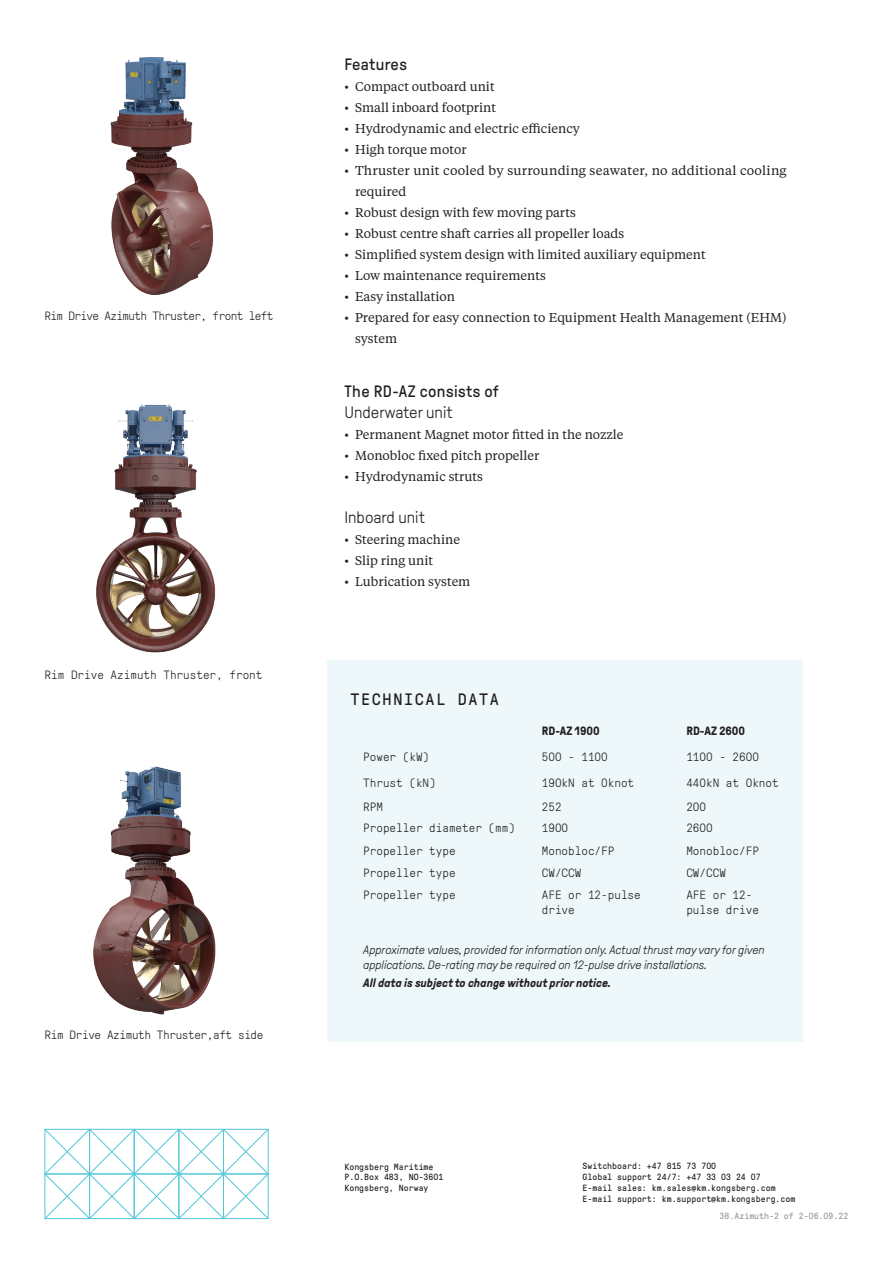
<style>
.page{position:relative;width:893px;height:1263px;background:#fff}
.page>*{position:absolute;margin:0;border:0;box-sizing:border-box;transform-origin:0 0}
.t1{font:16.5px "GT Pressura";letter-spacing:.025em;color:#231f20}
.t2{font:300 16.5px "GT Pressura";color:#231f20}
.t3{font:16.5px "GT Pressura Mono";letter-spacing:.1em;color:#231f20}
.t4{font:12.75px/21px "Tiempos Text";color:#231f20}
.t5{font:300 12px/15px "GT Pressura Mono";color:#231f20}
.t6{font:italic 300 12px/15px "GT Pressura";color:#231f20}
.t7{font:italic 700 12px "GT Pressura";color:#231f20}
.t8{font:300 12px "GT Pressura Mono";letter-spacing:-.05em;color:#231f20}
.t9{font:300 12px "GT Pressura Mono";letter-spacing:-.03em;color:#231f20}
.t10{font:700 12px "GT Pressura";color:#231f20}
.t11{font:9px/10.8px "GT Pressura Mono";color:#231f20}
.t12{font:9px "GT Pressura Mono";color:#97999c}
</style>
<div class="page">
<img style="left:110px;top:57px;width:104px;height:238px">
<img style="left:93px;top:766px;width:123px;height:249px">
<img style="left:96px;top:404px;width:120px;height:249px">
<div style="left:327px;top:660px;width:476px;height:382px;background:#eef8fa"></div>
<svg style="left:44px;top:1128px;width:225px;height:91px"></svg>
<p class="t8" style="left:45px;top:309px;width:230px">Rim Drive Azimuth Thruster, front left</p>
<p class="t5" style="left:45px;top:667px;width:219px">Rim Drive Azimuth Thruster, front</p>
<p class="t9" style="left:45px;top:1029px;width:220px">Rim Drive Azimuth Thruster,aft side</p>
<p class="t1" style="left:344px;top:56px;width:64px">Features</p>
<p class="t4" style="left:344px;top:76px;width:152px">• Compact outboard unit</p>
<p class="t4" style="left:344px;top:97px;width:153px">• Small inboard footprint</p>
<p class="t4" style="left:344px;top:118px;width:237px">• Hydrodynamic and electric efficiency</p>
<p class="t4" style="left:344px;top:139px;width:124px">• High torque motor</p>
<p class="t4" style="left:355px;top:160px;width:433px;text-indent:-11px">• Thruster unit cooled by surrounding seawater, no additional cooling required</p>
<p class="t4" style="left:344px;top:202px;width:233px">• Robust design with few moving parts</p>
<p class="t4" style="left:344px;top:223px;width:281px">• Robust centre shaft carries all propeller loads</p>
<p class="t4" style="left:344px;top:244px;width:363px">• Simplified system design with limited auxiliary equipment</p>
<p class="t4" style="left:344px;top:265px;width:203px">• Low maintenance requirements</p>
<p class="t4" style="left:344px;top:286px;width:112px">• Easy installation</p>
<p class="t4" style="left:355px;top:307px;width:433px;text-indent:-11px">• Prepared for easy connection to Equipment Health Management (EHM) system</p>
<p class="t1" style="left:344px;top:383px;width:156px">The RD-AZ consists of</p>
<p class="t2" style="left:344px;top:404px;width:110px">Underwater unit</p>
<p class="t4" style="left:344px;top:424px;width:281px">• Permanent Magnet motor fitted in the nozzle</p>
<p class="t4" style="left:344px;top:445px;width:197px">• Monobloc fixed pitch propeller</p>
<p class="t4" style="left:344px;top:466px;width:140px">• Hydrodynamic struts</p>
<p class="t2" style="left:344px;top:509px;width:82px">Inboard unit</p>
<p class="t4" style="left:344px;top:529px;width:117px">• Steering machine</p>
<p class="t4" style="left:344px;top:550px;width:90px">• Slip ring unit</p>
<p class="t4" style="left:344px;top:571px;width:127px">• Lubrication system</p>
<p class="t3" style="left:350px;top:690px;width:150px">TECHNICAL DATA</p>
<p class="t10" style="left:542px;top:725px;width:59px">RD-AZ 1900</p>
<p class="t10" style="left:686px;top:725px;width:60px">RD-AZ 2600</p>
<p class="t5" style="left:363px;top:749px;width:67px">Power (kW)</p>
<p class="t5" style="left:542px;top:749px;width:67px">500 - 1100</p>
<p class="t5" style="left:686px;top:749px;width:74px">1100 - 2600</p>
<p class="t5" style="left:363px;top:775px;width:74px">Thrust (kN)</p>
<p class="t5" style="left:542px;top:775px;width:94px">190kN at 0knot</p>
<p class="t5" style="left:686px;top:775px;width:94px">440kN at 0knot</p>
<p class="t5" style="left:363px;top:799px;width:21px">RPM</p>
<p class="t5" style="left:542px;top:799px;width:21px">252</p>
<p class="t5" style="left:686px;top:799px;width:21px">200</p>
<p class="t5" style="left:363px;top:821px;width:153px">Propeller diameter (mm)</p>
<p class="t5" style="left:542px;top:821px;width:28px">1900</p>
<p class="t5" style="left:686px;top:821px;width:28px">2600</p>
<p class="t5" style="left:363px;top:843px;width:94px">Propeller type</p>
<p class="t5" style="left:542px;top:843px;width:74px">Monobloc/FP</p>
<p class="t5" style="left:686px;top:843px;width:74px">Monobloc/FP</p>
<p class="t5" style="left:363px;top:865px;width:94px">Propeller type</p>
<p class="t5" style="left:542px;top:865px;width:41px">CW/CCW</p>
<p class="t5" style="left:686px;top:865px;width:41px">CW/CCW</p>
<p class="t5" style="left:363px;top:887px;width:94px">Propeller type</p>
<p class="t5" style="left:542px;top:887px;width:100px">AFE or 12-pulse drive</p>
<p class="t5" style="left:686px;top:887px;width:74px">AFE or 12- pulse drive</p>
<p class="t6" style="left:363px;top:942px;width:403px">Approximate values, provided for information only. Actual thrust may vary for given applications. De-rating may be required on 12-pulse drive installations.</p>
<p class="t7" style="left:363px;top:976px;width:249px">All data is subject to change without prior notice.</p>
<p class="t11" style="left:344px;top:1161px;width:100px">Kongsberg Maritime<br>P.O.Box 483, NO-3601<br>Kongsberg, Norway</p>
<p class="t11" style="left:583px;top:1161px;width:214px">Switchboard: +47 815 73 700<br>Global support 24/7: +47 33 03 24 07<br>E-mail sales: km.sales@km.kongsberg.com E-mail support: km.support@km.kongsberg.com</p>
<p class="t12" style="left:720px;top:1211px;width:130px">38.Azimuth-2 of 2-06.09.22</p>
</div>
